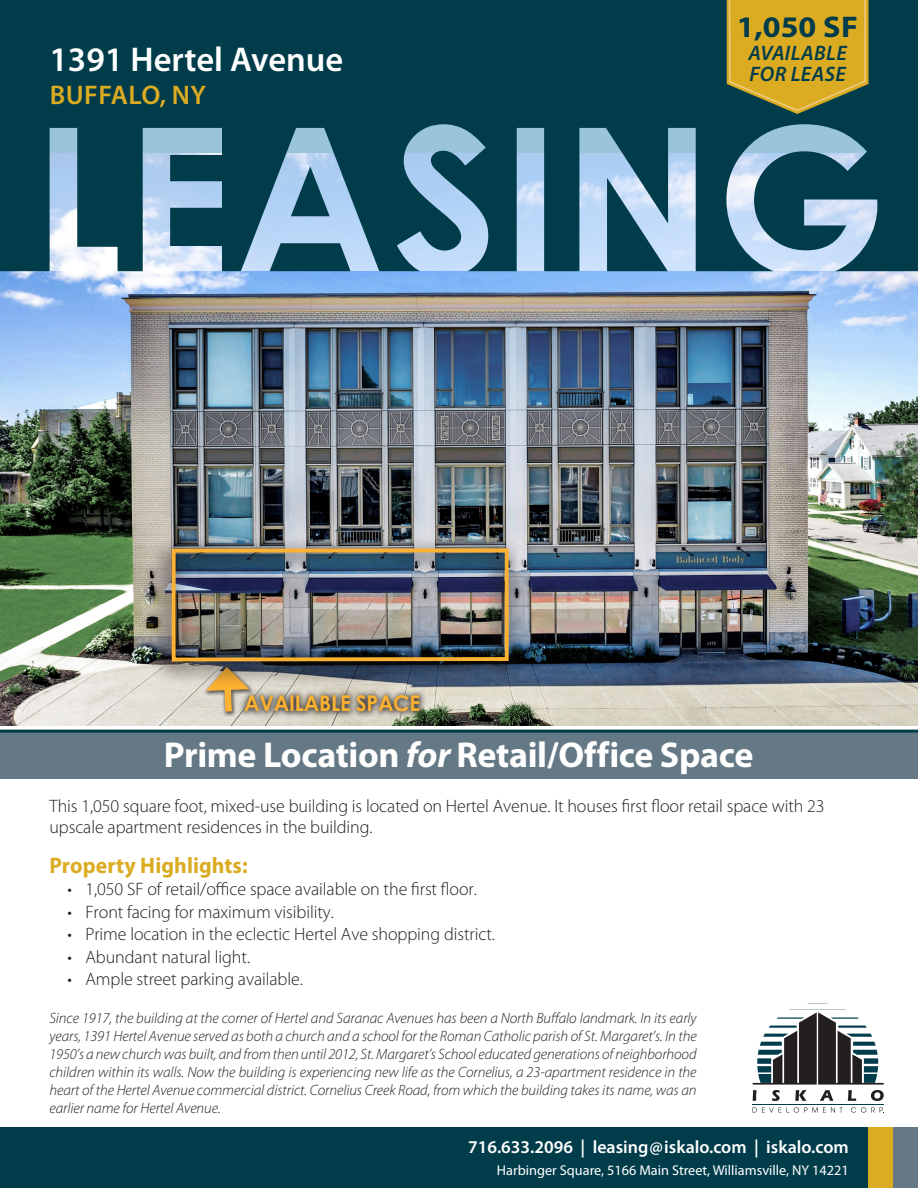
<style>
.page{position:relative;width:918px;height:1188px;background:#fff}
.page>*{position:absolute;margin:0;border:0;box-sizing:border-box;transform-origin:0 0}
.t1{font:700 36px "Myriad Pro";letter-spacing:-.01em;color:#fff}
.t2{font:600 34.5px "Myriad Pro";color:#fff}
.t3{font:700 30px "Myriad Pro";color:#013c4b;scale:1.07 1}
.t4{font:600 27px "Myriad Pro";letter-spacing:.02em;color:#dbab22}
.t5{font:700 22.5px "Myriad Pro";letter-spacing:.005em;color:#dbab22;scale:.96 1}
.t6{font:700 21.75px "Century Gothic";letter-spacing:-.01em;color:#fbb131;scale:.96 1}
.t7{font:italic 600 21px "Myriad Pro";letter-spacing:.02em;color:#013c4b}
.t8{font:300 18px/21px "Myriad Pro";letter-spacing:-.005em;color:#231f20}
.t9{font:600 18px "Myriad Pro";color:#fff}
.t10{font:italic 300 15px/18px "Myriad Pro";letter-spacing:-.005em;color:#231f20;text-align:justify}
.t11{font:14.25px "Myriad Pro";color:#fff}
.s1{font-style:italic}
</style>
<div class="page">
<img style="left:0;top:271px;width:918px;height:455px">
<svg style="left:0;top:0;width:918px;height:271px;background:#2c6071"></svg>
<div style="left:0;top:1128px;width:868px;height:60px;background:#013c4b"></div>
<div style="left:868px;top:1128px;width:25px;height:60px;background:#dbab22"></div>
<div style="left:893px;top:1128px;width:25px;height:60px;background:#657885"></div>
<div style="left:0;top:732px;width:918px;height:47px;background:#657885"></div>
<hr style="left:0;top:730px;width:918px;height:3px;background:#013c4b">
<hr style="left:753px;top:1104px;width:131px;height:1px;background:#013c4b">
<svg style="left:753px;top:1107px;width:28px;height:6px"></svg>
<svg style="left:787px;top:1107px;width:55px;height:6px"></svg>
<svg style="left:851px;top:1107px;width:33px;height:6px"></svg>
<svg style="left:753px;top:1003px;width:131px;height:98px"></svg>
<svg style="left:727px;top:0;width:142px;height:114px;background:#be9d2a"></svg>
<div style="left:238px;top:689px;width:189px;height:30px;background:#231f20;opacity:.84"></div>
<div style="left:149px;top:535px;width:376px;height:152px;background:#231f20;opacity:.75"></div>
<img style="left:170px;top:547px;width:341px;height:171px">
<p class="t2" style="left:49px;top:37px;width:295px">1391 Hertel Avenue</p>
<p class="t4" style="left:50px;top:78px;width:158px">BUFFALO, NY</p>
<p class="t6" style="left:244px;top:686px;width:185px">AVAILABLE SPACE</p>
<p class="t3" style="left:737px;top:7px;width:115px">1,050 SF</p>
<p class="t7" style="left:748px;top:40px;width:100px">AVAILABLE</p>
<p class="t7" style="left:749px;top:60px;width:98px">FOR LEASE</p>
<p class="t1" style="left:164px;top:731px;width:591px">Prime Location <span class="s1">for</span> Retail/Office Space</p>
<p class="t8" style="left:49px;top:795px;width:777px">This 1,050 square foot, mixed-use building is located on Hertel Avenue. It houses first floor retail space with 23 upscale apartment residences in the building.</p>
<p class="t5" style="left:49px;top:851px;width:208px">Property Highlights:</p>
<p class="t8" style="left:67px;top:879px;width:411px">• 1,050 SF of retail/office space available on the first floor.</p>
<p class="t8" style="left:67px;top:901px;width:268px">• Front facing for maximum visibility.</p>
<p class="t8" style="left:67px;top:924px;width:429px">• Prime location in the eclectic Hertel Ave shopping district.</p>
<p class="t8" style="left:67px;top:946px;width:184px">• Abundant natural light.</p>
<p class="t8" style="left:67px;top:969px;width:237px">• Ample street parking available.</p>
<p class="t10" style="left:49px;top:1009px;width:649px">Since 1917, the building at the corner of Hertel and Saranac Avenues has been a North Buffalo landmark. In its early years, 1391 Hertel Avenue served as both a church and a school for the Roman Catholic parish of St. Margaret’s. In the 1950’s a new church was built, and from then until 2012, St. Margaret’s School educated generations of neighborhood children within its walls. Now the building is experiencing new life as the Cornelius, a 23-apartment residence in the heart of the Hertel Avenue commercial district. Cornelius Creek Road, from which the building takes its name, was an earlier name for Hertel Avenue.</p>
<p class="t9" style="left:468px;top:1135px;width:382px">716.633.2096 | leasing@iskalo.com | iskalo.com</p>
<p class="t11" style="left:497px;top:1162px;width:353px">Harbinger Square, 5166 Main Street, Williamsville, NY 14221</p>
</div>
